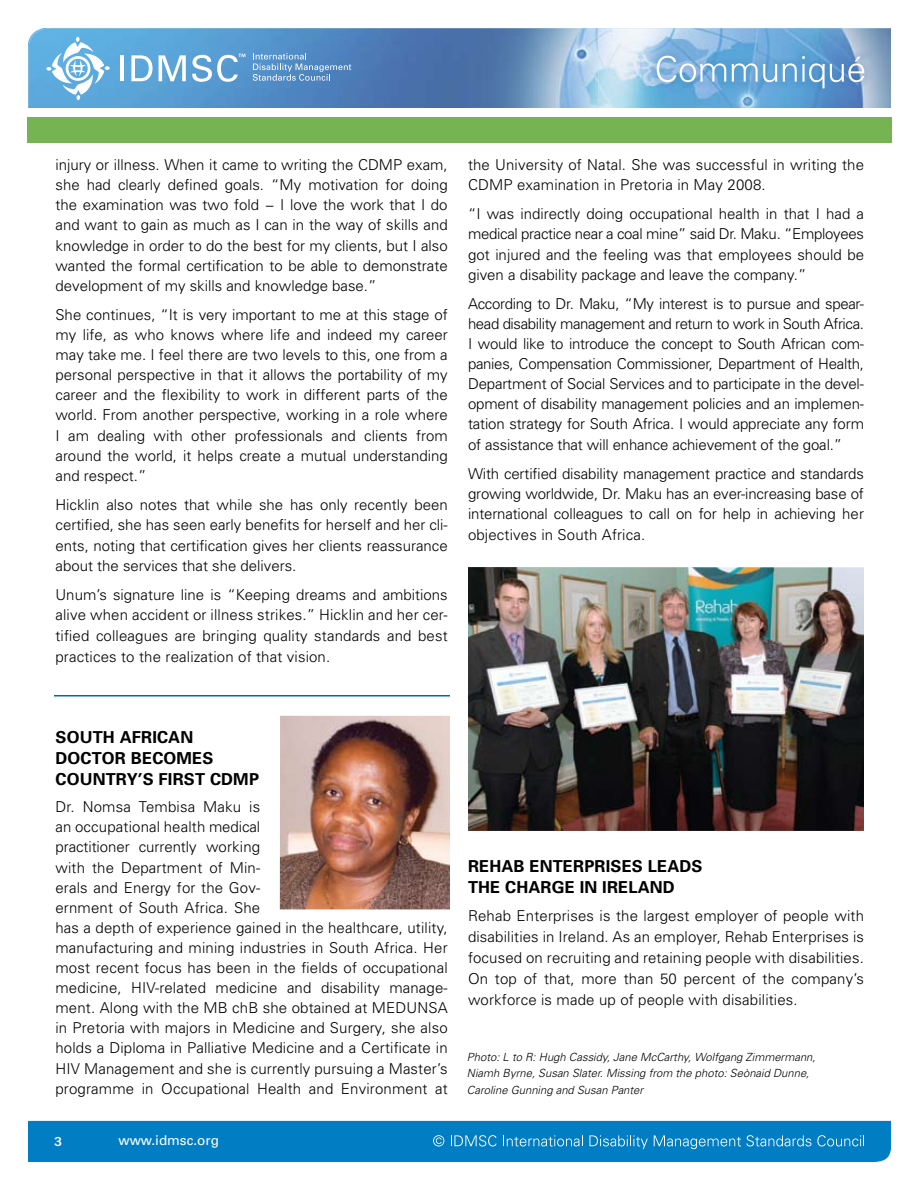
<style>
.page{position:relative;width:918px;height:1188px;background:#fff}
.page>*{position:absolute;margin:0;border:0;box-sizing:border-box;transform-origin:0 0}
.t1{font:700 16.5px/21px "Univers";letter-spacing:.01em;color:#000}
.t2{font:300 15px/20.1px "Univers";letter-spacing:.01em;color:#000;text-align:justify}
.t3{font:13.5px "Univers";color:#fff}
.t4{font:500 13.5px "Franklin Got URWT";color:#fff}
.t5{font:italic 300 11.25px/16.5px "Univers";color:#000}
</style>
<div class="page">
<img style="left:28px;top:28px;width:570px;height:80px">
<svg style="left:46px;top:37px;width:64px;height:63px"></svg>
<hr style="left:120px;top:55px;width:4px;height:26px;background:#fff">
<svg style="left:131px;top:55px;width:22px;height:26px"></svg>
<svg style="left:159px;top:55px;width:27px;height:26px"></svg>
<svg style="left:192px;top:54px;width:53px;height:28px"></svg>
<svg style="left:253px;top:53px;width:98px;height:28px"></svg>
<div style="left:28px;top:1121px;width:863px;height:40px;background:#007dc3"></div>
<img style="left:598px;top:142px;width:294px;height:1px">
<img style="left:598px;top:28px;width:293px;height:80px">
<svg style="left:657px;top:56px;width:69px;height:26px"></svg>
<svg style="left:732px;top:63px;width:45px;height:19px"></svg>
<svg style="left:783px;top:56px;width:81px;height:32px"></svg>
<div style="left:27px;top:117px;width:865px;height:25px;background:#76b353"></div>
<hr style="left:54px;top:695px;width:396px;height:1px;background:#0068a3">
<img style="left:280px;top:716px;width:170px;height:193px">
<img style="left:468px;top:567px;width:396px;height:264px">
<p class="t2" style="left:56px;top:154px;width:394px">injury or illness. When it came to writing the CDMP exam, she had clearly defined goals. “My motivation for doing the examination was two fold − I love the work that I do and want to gain as much as I can in the way of skills and knowledge in order to do the best for my clients, but I also wanted the formal certification to be able to demonstrate development of my skills and knowledge base.”</p>
<p class="t2" style="left:56px;top:304px;width:394px">She continues, “It is very important to me at this stage of my life, as who knows where life and indeed my career may take me. I feel there are two levels to this, one from a personal perspective in that it allows the portability of my career and the flexibility to work in different parts of the world. From another perspective, working in a role where I am dealing with other professionals and clients from around the world, it helps create a mutual understanding and respect.”</p>
<p class="t2" style="left:56px;top:494px;width:394px">Hicklin also notes that while she has only recently been certified, she has seen early benefits for herself and her cli&shy;ents, noting that certification gives her clients reassurance about the services that she delivers.</p>
<p class="t2" style="left:56px;top:584px;width:394px;line-height:20.5px">Unum’s signature line is “Keeping dreams and ambitions alive when accident or illness strikes.” Hicklin and her cer&shy;tified colleagues are bringing quality standards and best practices to the realization of that vision.</p>
<p class="t2" style="left:468px;top:154px;width:398px">the University of Natal. She was successful in writing the<br>CDMP examination in Pretoria in May 2008.</p>
<p class="t2" style="left:468px;top:204px;width:398px">“I was indirectly doing occupational health in that I had a medical practice near a coal mine” said Dr. Maku. “Employees got injured and the feeling was that employees should be given a disability package and leave the company.”</p>
<p class="t2" style="left:468px;top:293px;width:398px">According to Dr. Maku, “My interest is to pursue and spear&shy;head disability management and return to work in South Africa.<br>I would like to introduce the concept to South African com&shy;panies, Compensation Commissioner, Department of Health, Department of Social Services and to participate in the devel&shy;opment of disability management policies and an implemen&shy;tation strategy for South Africa. I would appreciate any form of assistance that will enhance achievement of the goal.”</p>
<p class="t2" style="left:468px;top:463px;width:398px">With certified disability management practice and standards growing worldwide, Dr. Maku has an ever-increasing base of international colleagues to call on for help in achieving her objectives in South Africa.</p>
<p class="t1" style="left:56px;top:726px;width:179px">SOUTH AFRICAN<br>DOCTOR BECOMES<br>COUNTRY’S FIRST CDMP</p>
<p class="t2" style="left:56px;top:796px;width:394px;text-align:left">Dr. Nomsa Tembisa Maku is<br>an occupational health medical<br>practitioner currently working<br>with the Department of Min-<br>erals and Energy for the Gov-<br>ernment of South Africa. She<br>has a depth of experience gained in the healthcare, utility, manufacturing and mining industries in South Africa. Her most recent focus has been in the fields of occupational medicine, HIV-related medicine and disability manage&shy;ment. Along with the MB chB she obtained at MEDUNSA in Pretoria with majors in Medicine and Surgery, she also holds a Diploma in Palliative Medicine and a Certificate in HIV Management and she is currently pursuing a Master’s programme in Occupational Health and Environment at</p>
<p class="t4" style="left:54px;top:1134px;width:9px">3</p>
<p class="t3" style="left:118px;top:1132px;width:102px">www.idmsc.org</p>
<p class="t1" style="left:468px;top:855px;width:236px">REHAB ENTERPRISES LEADS<br>THE CHARGE IN IRELAND</p>
<p class="t2" style="left:468px;top:905px;width:398px;line-height:21px">Rehab Enterprises is the largest employer of people with disabilities in Ireland. As an employer, Rehab Enterprises is focused on recruiting and retaining people with disabilities.<br>On top of that, more than 50 percent of the company’s workforce is made up of people with disabilities.</p>
<p class="t5" style="left:467px;top:1048px;width:350px">Photo: L to R: Hugh Cassidy, Jane McCarthy, Wolfgang Zimmermann,<br>Niamh Byrne, Susan Slater. Missing from the photo: Seònaid Dunne,<br>Caroline Gunning and Susan Panter</p>
</div>
